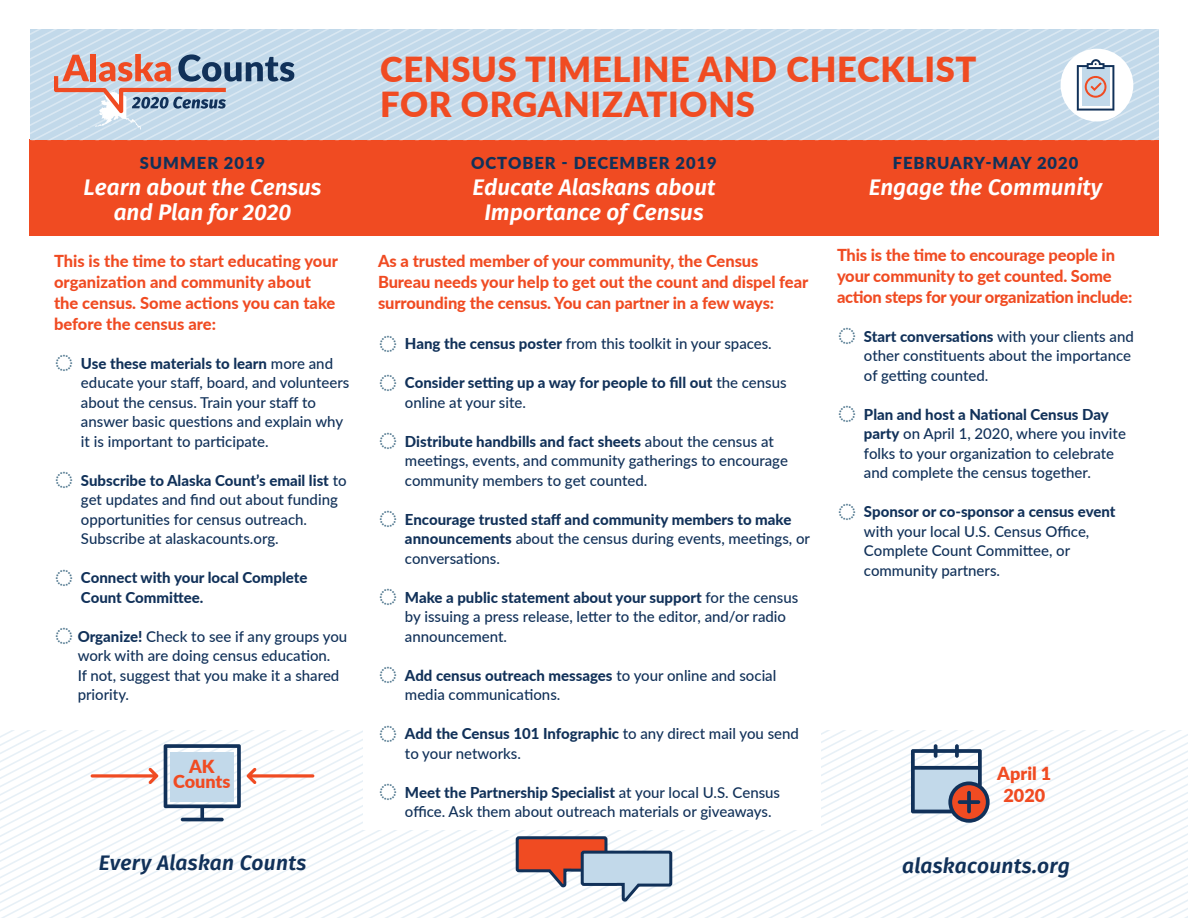
<style>
.page{position:relative;width:1188px;height:918px;background:#fff}
.page>*{position:absolute;margin:0;border:0;box-sizing:border-box;transform-origin:0 0}
.t1{font:900 34.5px/35.1px "Lato";letter-spacing:.02em;color:#f04b22}
.t2{font:italic 600 22.5px/25.5px "Fira Sans";color:#fff;text-align:center}
.t3{font:italic 600 21px "Fira Sans";letter-spacing:.015em;color:#113159}
.t4{font:900 18px/15.6px "Lato";color:#f04b22;text-align:center}
.t5{font:800 16.5px/21px "Lato";letter-spacing:-.005em;color:#f04b22}
.t6{font:900 16.5px "Lato";letter-spacing:.06em;color:#113159}
.t7{font:500 15px/19.5px "Lato";color:#113159}
.t8{font:800 15px/19.5px "Lato";color:#113159}
.s1{font-weight:400;font-size:30px;color:#4c748c}
.s2{font-weight:800}
.s3{font-weight:500}
</style>
<div class="page">
<svg style="left:799px;top:730px;width:112px;height:188px"></svg>
<svg style="left:767px;top:830px;width:32px;height:88px"></svg>
<svg style="left:719px;top:830px;width:32px;height:88px"></svg>
<svg style="left:655px;top:830px;width:32px;height:88px"></svg>
<svg style="left:447px;top:830px;width:144px;height:88px"></svg>
<svg style="left:351px;top:730px;width:80px;height:188px"></svg>
<svg style="left:335px;top:730px;width:16px;height:188px"></svg>
<svg style="left:271px;top:730px;width:64px;height:188px"></svg>
<svg style="left:0;top:730px;width:271px;height:188px"></svg>
<div style="left:363px;top:660px;width:458px;height:169px;background:#fff"></div>
<div style="left:29px;top:140px;width:1130px;height:96px;background:#f04b22"></div>
<svg style="left:799px;top:29px;width:80px;height:111px;background:#c6dbeb"></svg>
<svg style="left:767px;top:29px;width:32px;height:111px;background:#c6dbeb"></svg>
<svg style="left:751px;top:29px;width:16px;height:111px;background:#c6dbeb"></svg>
<svg style="left:719px;top:29px;width:32px;height:111px;background:#c6dceb"></svg>
<svg style="left:703px;top:29px;width:16px;height:111px;background:#c6dceb"></svg>
<svg style="left:687px;top:29px;width:16px;height:111px;background:#c6dceb"></svg>
<svg style="left:655px;top:29px;width:32px;height:111px;background:#c6dceb"></svg>
<svg style="left:591px;top:29px;width:64px;height:111px;background:#c6dceb"></svg>
<svg style="left:447px;top:29px;width:144px;height:111px;background:#c6dceb"></svg>
<svg style="left:431px;top:29px;width:16px;height:111px;background:#c6dceb"></svg>
<svg style="left:351px;top:29px;width:80px;height:111px;background:#c6dbeb"></svg>
<svg style="left:335px;top:29px;width:16px;height:111px;background:#c6dceb"></svg>
<svg style="left:303px;top:29px;width:32px;height:111px;background:#c6dceb"></svg>
<svg style="left:514px;top:835px;width:160px;height:69px"></svg>
<svg style="left:29px;top:29px;width:274px;height:111px;background:#bfc7d3"></svg>
<svg style="left:879px;top:29px;width:280px;height:111px;background:#cbddeb"></svg>
<svg style="left:247px;top:768px;width:67px;height:16px"></svg>
<svg style="left:0;top:730px;width:241px;height:175px"></svg>
<svg style="left:911px;top:744px;width:277px;height:174px"></svg>
<h1 class="t1" style="left:380px;top:50px;width:598px">CENSUS TIMELINE AND CHECKLIST<br>FOR ORGANIZATIONS</h1>
<p class="t6" style="left:471px;top:151px;width:247px">OCTOBER - DECEMBER 2019</p>
<h2 class="t2" style="left:473px;top:173px;width:244px">Educate Alaskans about<br>Importance of Census</h2>
<p class="t5" style="left:378px;top:250px;width:432px">As a trusted member of your community, the Census<br>Bureau needs your help to get out the count and dispel fear surrounding the census. You can partner in a few ways:</p>
<p class="t7" style="left:378px;top:334px;width:395px"><span class="s1">◌</span> <span class="s2">Hang the census poster</span> from this toolkit in your spaces.</p>
<p class="t8" style="left:405px;top:372px;width:383px;text-indent:-27px"><span class="s1">◌</span> Consider setting up a way for people to fill out <span class="s3">the census online at your site.</span></p>
<p class="t7" style="left:405px;top:431px;width:384px;text-indent:-27px"><span class="s1">◌</span> <span class="s2">Distribute handbills and fact sheets</span> about the census at meetings, events, and community gatherings to encourage community members to get counted.</p>
<p class="t8" style="left:405px;top:509px;width:407px;text-indent:-27px"><span class="s1">◌</span> Encourage trusted staff and community members to make announcements <span class="s3">about the census during events, meetings, or conversations.</span></p>
<p class="t7" style="left:405px;top:587px;width:395px;text-indent:-27px"><span class="s1">◌</span> <span class="s2">Make a public statement about your support</span> for the census by issuing a press release, letter to the editor, and/or radio announcement.</p>
<p class="t7" style="left:405px;top:665px;width:373px;text-indent:-27px"><span class="s1">◌</span> <span class="s2">Add census outreach messages</span> to your online and social media communications.</p>
<p class="t7" style="left:405px;top:724px;width:396px;text-indent:-27px"><span class="s1">◌</span> <span class="s2">Add the Census 101 Infographic</span> to any direct mail you send to your networks.</p>
<p class="t7" style="left:405px;top:782px;width:377px;text-indent:-27px"><span class="s1">◌</span> <span class="s2">Meet the Partnership Specialist</span> at your local U.S. Census office. Ask them about outreach materials or giveaways.</p>
<p class="t6" style="left:893px;top:151px;width:187px">FEBRUARY-MAY 2020</p>
<h2 class="t2" style="left:869px;top:173px;width:235px">Engage the Community</h2>
<p class="t6" style="left:140px;top:151px;width:127px">SUMMER 2019</p>
<h2 class="t2" style="left:84px;top:173px;width:239px">Learn about the Census and Plan for 2020</h2>
<p class="t5" style="left:54px;top:250px;width:285px">This is the time to start educating your organization and community about the census. Some actions you can take before the census are:</p>
<p class="t7" style="left:81px;top:353px;width:270px;text-indent:-27px"><span class="s1">◌</span> <span class="s2">Use these materials to learn</span> more and educate your staff, board, and volunteers about the census. Train your staff to answer basic questions and explain why it is important to participate.</p>
<p class="t7" style="left:81px;top:470px;width:267px;text-indent:-27px"><span class="s1">◌</span> <span class="s2">Subscribe to Alaska Count’s email list</span> to get updates and find out about funding opportunities for census outreach.<br>Subscribe at alaskacounts.org.</p>
<p class="t8" style="left:81px;top:567px;width:228px;text-indent:-27px"><span class="s1">◌</span> Connect with your local Complete<br>Count Committee.</p>
<p class="t7" style="left:78px;top:626px;width:271px;text-indent:-24px"><span class="s1">◌</span> <span class="s2">Organize!</span> Check to see if any groups you work with are doing census education.<br>If not, suggest that you make it a shared priority.</p>
<p class="t5" style="left:837px;top:244px;width:297px">This is the time to encourage people in your community to get counted. Some action steps for your organization include:</p>
<p class="t7" style="left:864px;top:326px;width:271px;text-indent:-27px"><span class="s1">◌</span> <span class="s2">Start conversations</span> with your clients and other constituents about the importance of getting counted.</p>
<p class="t7" style="left:864px;top:404px;width:263px;text-indent:-27px"><span class="s1">◌</span> <span class="s2">Plan and host a National Census Day party</span> on April 1, 2020, where you invite folks to your organization to celebrate and complete the census together.</p>
<p class="t7" style="left:864px;top:502px;width:253px;text-indent:-27px"><span class="s1">◌</span> <span class="s2">Sponsor or co-sponsor a census event </span>with your local U.S. Census Office,<br>Complete Count Committee, or community partners.</p>
<p class="t4" style="left:173px;top:757px;width:59px">AK<br>Counts</p>
<p class="t4" style="left:997px;top:762px;width:56px;line-height:21.6px">April 1<br>2020</p>
<h3 class="t3" style="left:99px;top:845px;width:209px">Every Alaskan Counts</h3>
<h3 class="t3" style="left:902px;top:848px;width:169px">alaskacounts.org</h3>
</div>
